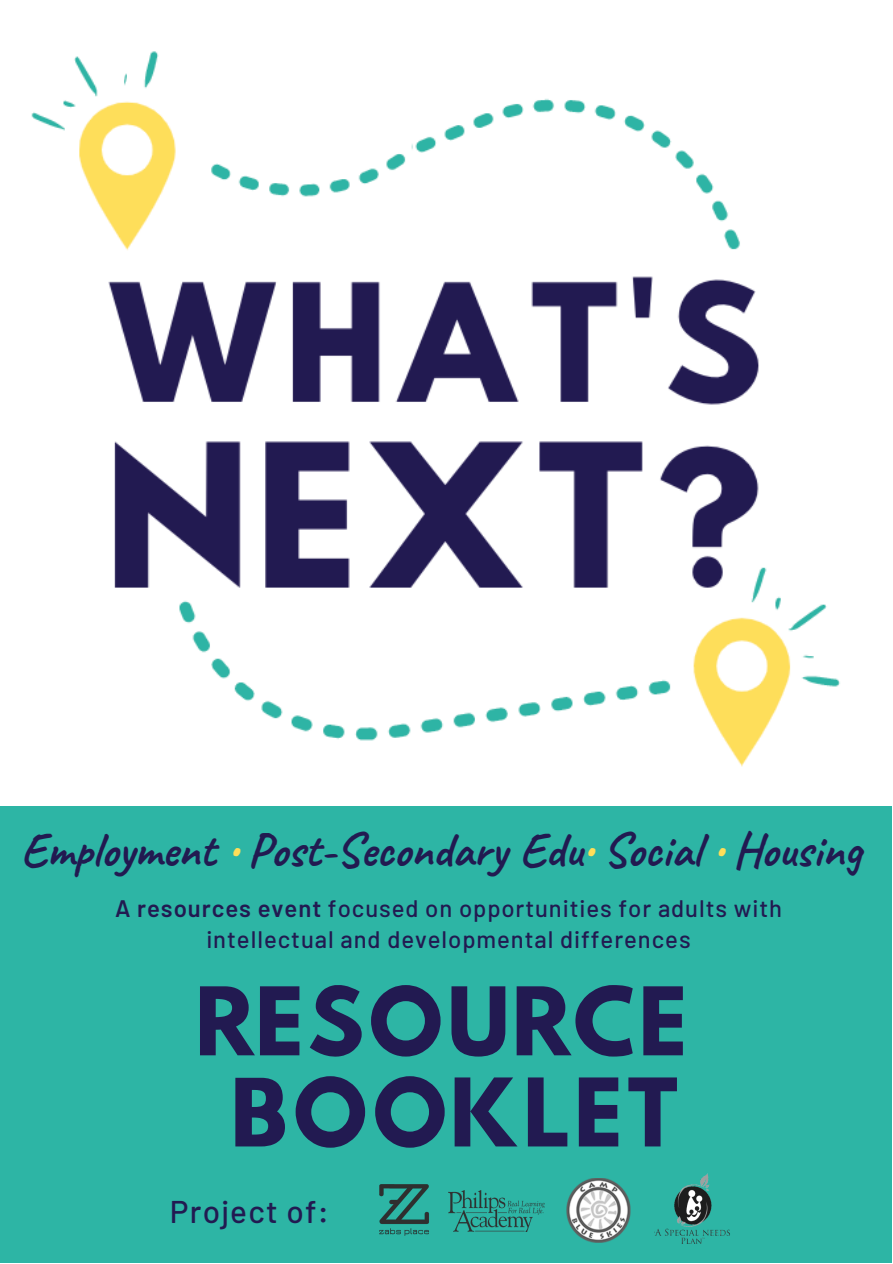
<style>
.page{position:relative;width:893px;height:1264px;background:#fff}
.page>*{position:absolute;margin:0;border:0;box-sizing:border-box;transform-origin:0 0}
.t1{font:83.55px/91.1px "Hussar Bd";color:#221a51;text-align:center}
.t2{font:700 48px "Caveat";color:#221a51}
.t3{font:500 31.35px "Barlow";letter-spacing:.04em;color:#221a51}
.t4{font:500 23.85px/31.5px "Barlow";letter-spacing:.04em;color:#221a51;text-align:center}
.s1{color:#ffde59}
.s2{font-weight:600}
</style>
<div class="page">
<img style="left:31px;top:51px;width:809px;height:716px">
<div style="left:0;top:806px;width:890px;height:456px;background:#2db5a5"></div>
<img style="left:674px;top:1173px;width:38px;height:53px">
<img style="left:654px;top:1228px;width:76px;height:8px">
<div style="left:647px;top:1224px;width:9px;height:8px;background:#2db5a5;border-radius:50%"></div>
<img style="left:681px;top:1237px;width:23px;height:7px">
<img style="left:566px;top:1178px;width:65px;height:65px">
<img style="left:457px;top:1190px;width:88px;height:41px">
<img style="left:379px;top:1184px;width:78px;height:52px">
<h2 class="t2" style="left:20px;top:819px;width:842px">Employment <span class="s1">•</span> Post-Secondary Edu<span class="s1">•</span> Social <span class="s1">•</span> Housing</h2>
<p class="t4" style="left:115px;top:891px;width:668px"><span class="s2">A resources event</span> focused on opportunities for adults with intellectual and developmental differences</p>
<h1 class="t1" style="left:194px;top:986px;width:495px">RESOURCE<br>BOOKLET</h1>
<h3 class="t3" style="left:170px;top:1191px;width:160px">Project of:</h3>
</div>
